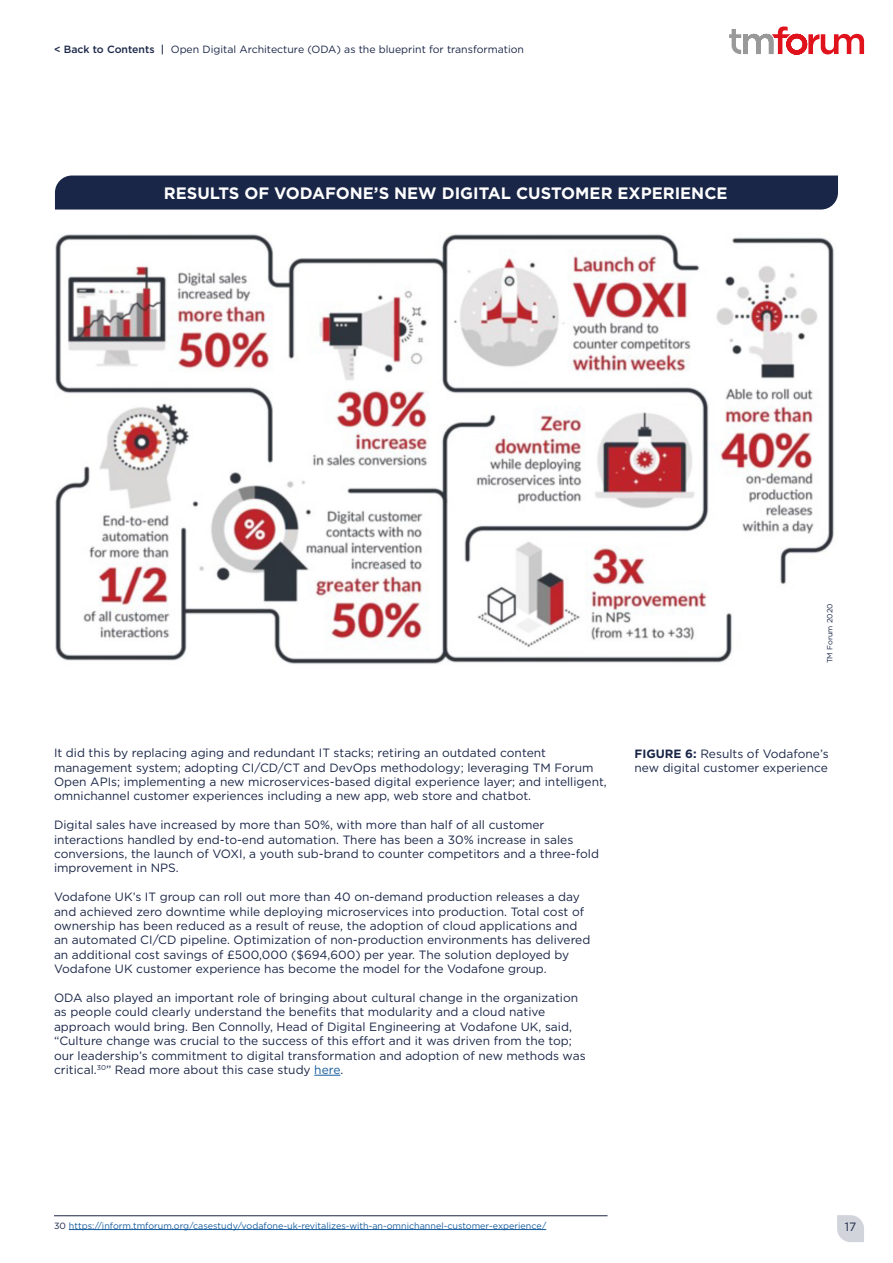
<style>
.page{position:relative;width:893px;height:1263px;background:#fff}
.page>*{position:absolute;margin:0;border:0;box-sizing:border-box;transform-origin:0 0}
.sub_head_11pt{font:700 16.5px "Gotham";color:#fff}
.t1{font:12px/14.4px "Gotham";color:#1a2647}
.t2{font:10.5px "Gotham";color:#1a2647}
.footnote_with_rule{font:9px "Gotham";color:#175d9e}
.t3{font:7.5px "Gotham";color:#1a2647}
.s1{font-weight:500}
.s2{color:#175d9e}
.s3{font-weight:700}
.s4{color:#1a2647}
</style>
<div class="page">
<svg style="left:729px;top:26px;width:135px;height:29px"></svg>
<svg style="left:837px;top:1215px;width:27px;height:27px"></svg>
<svg style="left:314px;top:1075px;width:26px;height:1px"></svg>
<hr style="left:54px;top:1215px;width:554px;height:1px;background:#1a2647">
<hr style="left:69px;top:1229px;width:477px;height:1px;background:#175d9e">
<img style="left:55px;top:234px;width:779px;height:430px">
<div style="left:55px;top:176px;width:783px;height:34px;background:#1a2647"></div>
<p class="t2" style="left:54px;top:43px;width:471px"><span class="s1">&lt; Back to Contents |</span> Open Digital Architecture (ODA) as the blueprint for transformation</p>
<p class="sub_head_11pt" style="left:164px;top:182px;width:565px">RESULTS OF VODAFONE’S NEW DIGITAL CUSTOMER EXPERIENCE</p>
<p class="t3" style="left:825px;top:663px;width:61px;rotate:-90deg">TM Forum 2020</p>
<p class="t1" style="left:54px;top:745px;width:554px">It did this by replacing aging and redundant IT stacks; retiring an outdated content management system; adopting CI/CD/CT and DevOps methodology; leveraging TM Forum Open APIs; implementing a new microservices-based digital experience layer; and intelligent, omnichannel customer experiences including a new app, web store and chatbot.</p>
<p class="t1" style="left:54px;top:817px;width:546px">Digital sales have increased by more than 50%, with more than half of all customer interactions handled by end-to-end automation. There has been a 30% increase in sales conversions, the launch of VOXI, a youth sub-brand to counter competitors and a three-fold improvement in NPS.</p>
<p class="t1" style="left:54px;top:889px;width:538px">Vodafone UK’s IT group can roll out more than 40 on-demand production releases a day and achieved zero downtime while deploying microservices into production. Total cost of ownership has been reduced as a result of reuse, the adoption of cloud applications and an automated CI/CD pipeline. Optimization of non-production environments has delivered an additional cost savings of £500,000 ($694,600) per year. The solution deployed by Vodafone UK customer experience has become the model for the Vodafone group.</p>
<p class="t1" style="left:54px;top:990px;width:533px">ODA also played an important role of bringing about cultural change in the organization as people could clearly understand the benefits that modularity and a cloud native approach would bring. Ben Connolly, Head of Digital Engineering at Vodafone UK, said, “Culture change was crucial to the success of this effort and it was driven from the top; our leadership’s commitment to digital transformation and adoption of new methods was critical.<sup>30</sup>” Read more about this case study <span class="s2">here</span>.</p>
<p class="t1" style="left:634px;top:746px;width:196px"><span class="s3">FIGURE 6:</span> Results of Vodafone’s new digital customer experience</p>
<p class="footnote_with_rule" style="left:54px;top:1220px;width:494px"><span class="s4">30</span> https://inform.tmforum.org/casestudy/vodafone-uk-revitalizes-with-an-omnichannel-customer-experience/</p>
<p class="t1" style="left:845px;top:1219px;width:13px">17</p>
</div>
